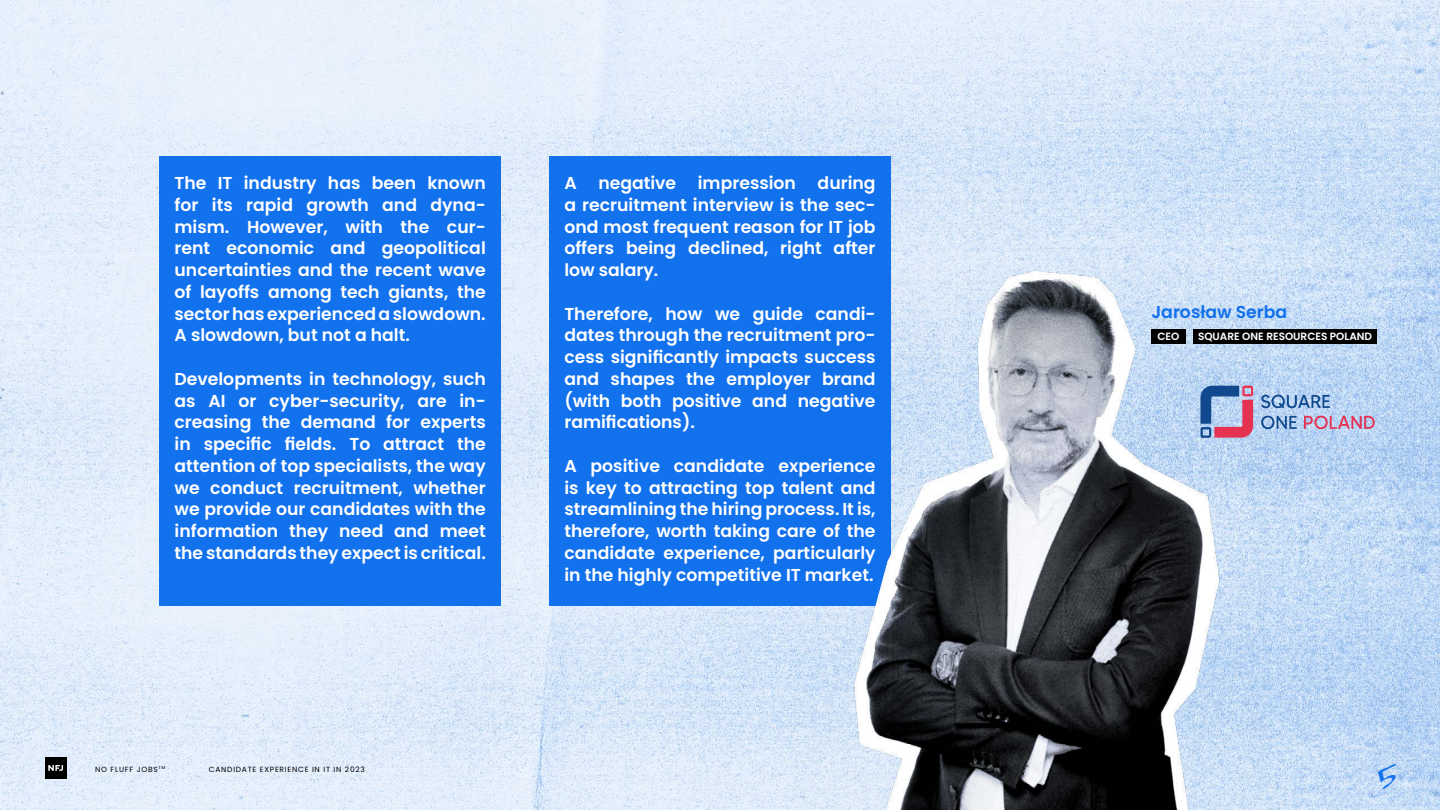
<style>
.page{position:relative;width:1440px;height:810px;background:#fff}
.page>*{position:absolute;margin:0;border:0;box-sizing:border-box;transform-origin:0 0}
.t1{font:35.25px "Subway New York SC";color:#1271ed}
.t2{font:600 17.25px/21.8px "Poppins";color:#fff;text-align:justify}
.t3{font:600 17.25px "Poppins";color:#1271ed}
.t4{font:600 10.5px "Poppins";color:#fff}
.t5{font:7.5px "Poppins";letter-spacing:.1em;color:#000}
.t6{font:4.35px "Poppins";color:#000}
</style>
<div class="page">
<img style="left:0;top:0;width:1440px;height:810px">
<div style="left:1193px;top:329px;width:184px;height:14px;background:#000"></div>
<div style="left:160px;top:156px;width:341px;height:450px;background:#1271ed"></div>
<svg style="left:1270px;top:394px;width:105px;height:35px;background:#a8b3d6"></svg>
<div style="left:549px;top:156px;width:342px;height:450px;background:#1271ed"></div>
<img style="left:795px;top:267px;width:475px;height:543px">
<div style="left:45px;top:757px;width:21px;height:22px;background:#000"></div>
<svg style="left:48px;top:765px;width:15px;height:6px"></svg>
<p class="t2" style="left:175px;top:172px;width:313px">The IT industry has been known for its rapid growth and dyna&shy;mism. However, with the cur&shy;rent economic and geopolitical uncertainties and the recent wave of layoffs among tech giants, the sector has experienced a slowdown.<br>A slowdown, but not a halt.</p>
<p class="t2" style="left:175px;top:368px;width:313px">Developments in technology, such as AI or cyber-security, are in&shy;creasing the demand for experts in specific fields. To attract the attention of top specialists, the way we conduct recruitment, whether we provide our candidates with the information they need and meet the standards they expect is critical.</p>
<p class="t2" style="left:564px;top:172px;width:313px;text-indent:253px">during a recruitment interview is the sec&shy;ond most frequent reason for IT job offers being declined, right after low salary.</p>
<p class="t2" style="left:564px;top:303px;width:313px">Therefore, how we guide candi&shy;dates through the recruitment pro&shy;cess significantly impacts success and shapes the employer brand (with both positive and negative ramifications).</p>
<p class="t2" style="left:564px;top:455px;width:313px">A positive candidate experience is key to attracting top talent and streamlining the hiring process. It is, therefore, worth taking care of the candidate experience, particularly in the highly competitive IT market.</p>
<p class="t2" style="left:564px;top:172px;width:14px">A</p>
<p class="t2" style="left:598px;top:172px;width:79px">negative</p>
<p class="t2" style="left:698px;top:172px;width:100px">impression</p>
<p class="t3" style="left:1152px;top:302px;width:137px">Jarosław Serba</p>
<p class="t4" style="left:1158px;top:330px;width:23px">CEO</p>
<p class="t4" style="left:1198px;top:330px;width:176px">SQUARE ONE RESOURCES POLAND</p>
<p class="t6" style="left:159px;top:765px;width:8px">TM</p>
<p class="t5" style="left:95px;top:765px;width:64px">NO FLUFF JOBS</p>
<p class="t5" style="left:209px;top:765px;width:158px">CANDIDATE EXPERIENCE IN IT IN 2023</p>
<h1 class="t1" style="left:1379px;top:752px;width:17px">5</h1>
</div>
